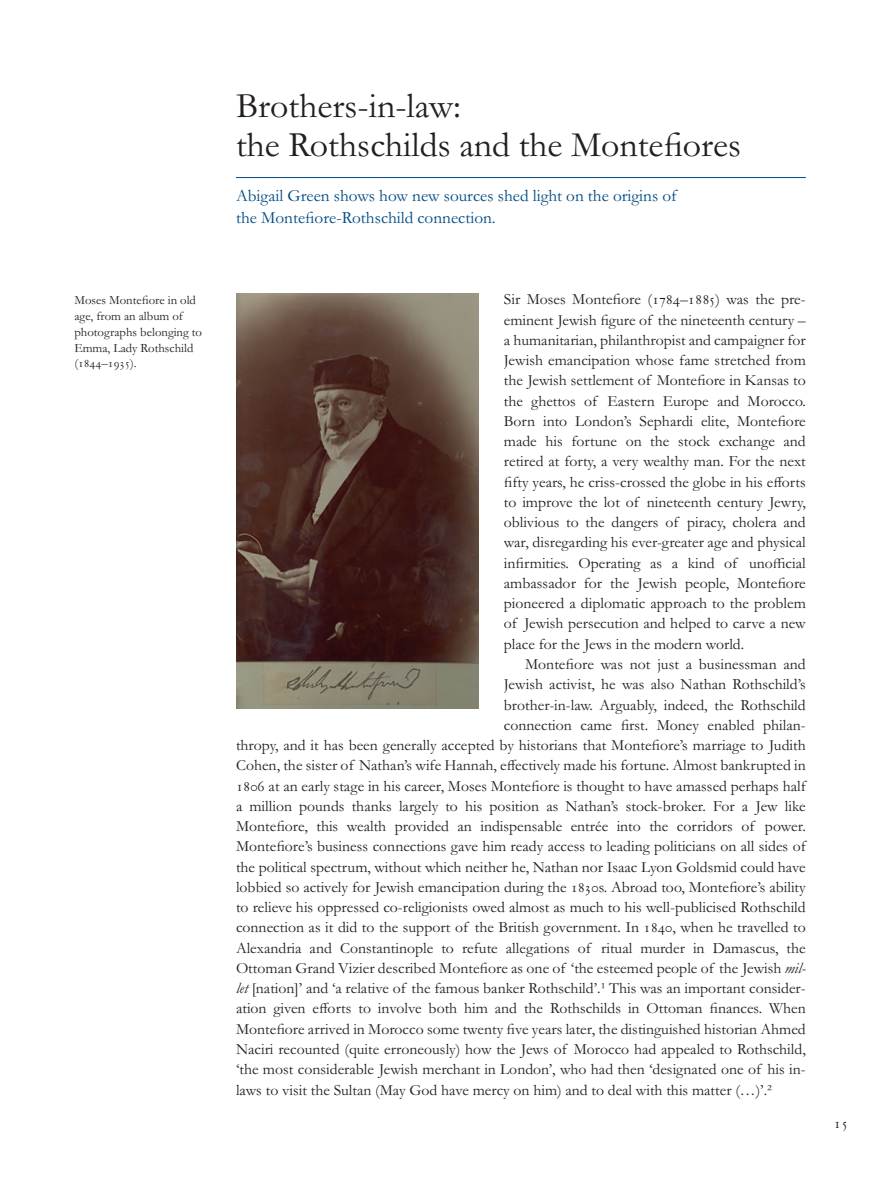
<style>
.page{position:relative;width:893px;height:1191px;background:#fff}
.page>*{position:absolute;margin:0;border:0;box-sizing:border-box;transform-origin:0 0}
.t1{font:36px/39px "Garamond";color:#231f20}
.t2{font:17.25px/21.8px "Garamond";color:#004b84}
.t3{font:15.75px/20.2px "Garamond";color:#231f20;text-align:justify}
.t4{font:15.75px "Garamond Expert";color:#231f20}
.t5{font:12.75px/15.8px "Garamond";color:#231f20}
.t6{font:12.75px "Garamond Expert";letter-spacing:-.005em;color:#231f20}
.s1{font-family:"Garamond"}
.s2{font-family:"Garamond Expert"}
.s3{font-style:italic}
</style>
<div class="page">
<hr style="left:236px;top:177px;width:570px;height:1px;background:#004b84">
<img style="left:236px;top:293px;width:242px;height:415px">
<p class="t5" style="left:74px;top:294px;width:129px">Moses Montefiore in old age, from an album of photographs belonging to<br>Emma, Lady Rothschild</p>
<p class="t6" style="left:74px;top:355px;width:64px"><span class="s1">(</span>1844<span class="s1">–</span>1935<span class="s1">).</span></p>
<h1 class="t1" style="left:236px;top:91px;width:507px">Brothers-in-law:<br>the Rothschilds and the Montefiores</h1>
<p class="t2" style="left:236px;top:187px;width:442px">Abigail Green shows how new sources shed light on the origins of the Montefiore-Rothschild connection.</p>
<p class="t3" style="left:504px;top:291px;width:303px">Sir Moses Montefiore (<span class="s2">1784</span>–<span class="s2">1885</span>) was the pre&shy;eminent Jewish figure of the nineteenth century – a humanitarian, philanthropist and campaigner for Jewish emancipation whose fame stretched from the Jewish settlement of Montefiore in Kansas to the ghettos of Eastern Europe and Morocco.<br>Born into London’s Sephardi elite, Montefiore made his fortune on the stock exchange and retired at forty, a very wealthy man. For the next fifty years, he criss-crossed the globe in his e<span class="s2">ff</span>orts to improve the lot of nineteenth century Jewry, oblivious to the dangers of piracy, cholera and war, disregarding his ever-greater age and physical infirmities. Operating as a kind of uno<span class="s2">ffi</span>cial ambassador for the Jewish people, Montefiore pioneered a diplomatic approach to the problem of Jewish persecution and helped to carve a new place for the Jews in the modern world.</p>
<p class="t3" style="left:525px;top:655px;width:282px">Montefiore was not just a businessman and</p>
<p class="t3" style="left:504px;top:676px;width:303px">Jewish activist, he was also Nathan Rothschild’s</p>
<p class="t3" style="left:504px;top:696px;width:303px">brother-in-law. Arguably, indeed, the Rothschild</p>
<p class="t3" style="left:504px;top:716px;width:303px">connection came first. Money enabled philan-</p>
<p class="t3" style="left:236px;top:736px;width:571px">thropy, and it has been generally accepted by historians that Montefiore’s marriage to Judith</p>
<p class="t3" style="left:236px;top:757px;width:571px">Cohen, the sister of Nathan’s wife Hannah, e<span class="s2">ff</span>ectively made his fortune. Almost bankrupted in</p>
<p class="t3" style="left:236px;top:777px;width:571px"><span class="s2">1806</span> at an early stage in his career, Moses Montefiore is thought to have amassed perhaps half</p>
<p class="t3" style="left:236px;top:797px;width:571px">a million pounds thanks largely to his position as Nathan’s stock-broker. For a Jew like</p>
<p class="t3" style="left:236px;top:818px;width:571px">Montefiore, this wealth provided an indispensable entrée into the corridors of power.</p>
<p class="t3" style="left:236px;top:838px;width:571px">Montefiore’s business connections gave him ready access to leading politicians on all sides of</p>
<p class="t3" style="left:236px;top:858px;width:571px">the political spectrum, without which neither he, Nathan nor Isaac Lyon Goldsmid could have</p>
<p class="t3" style="left:236px;top:878px;width:571px">lobbied so actively for Jewish emancipation during the <span class="s2">1830</span>s. Abroad too, Montefiore’s ability</p>
<p class="t3" style="left:236px;top:899px;width:571px">to relieve his oppressed co-religionists owed almost as much to his well-publicised Rothschild</p>
<p class="t3" style="left:236px;top:919px;width:571px">connection as it did to the support of the British government. In <span class="s2">1840</span>, when he travelled to</p>
<p class="t3" style="left:236px;top:939px;width:571px">Alexandria and Constantinople to refute allegations of ritual murder in Damascus, the</p>
<p class="t3" style="left:236px;top:959px;width:571px">Ottoman Grand Vizier described Montefiore as one of ‘the esteemed people of the Jewish <span class="s3">mil-</span></p>
<p class="t3" style="left:236px;top:980px;width:571px"><span class="s3">let</span> [nation]’ and ‘a relative of the famous banker Rothschild’.<span class="s2">¹</span> This was an important consider-</p>
<p class="t3" style="left:236px;top:1000px;width:571px">ation given e<span class="s2">ff</span>orts to involve both him and the Rothschilds in Ottoman finances. When</p>
<p class="t3" style="left:236px;top:1020px;width:571px">Montefiore arrived in Morocco some twenty five years later, the distinguished historian Ahmed</p>
<p class="t3" style="left:236px;top:1040px;width:571px">Naciri recounted (quite erroneously) how the Jews of Morocco had appealed to Rothschild,</p>
<p class="t3" style="left:236px;top:1061px;width:571px">‘the most considerable Jewish merchant in London’, who had then ‘designated one of his in-</p>
<p class="t3" style="left:236px;top:1081px;width:538px">laws to visit the Sultan (May God have mercy on him) and to deal with this matter (…)’.<span class="s2">²</span></p>
<p class="t4" style="left:834px;top:1112px;width:16px">15</p>
</div>
